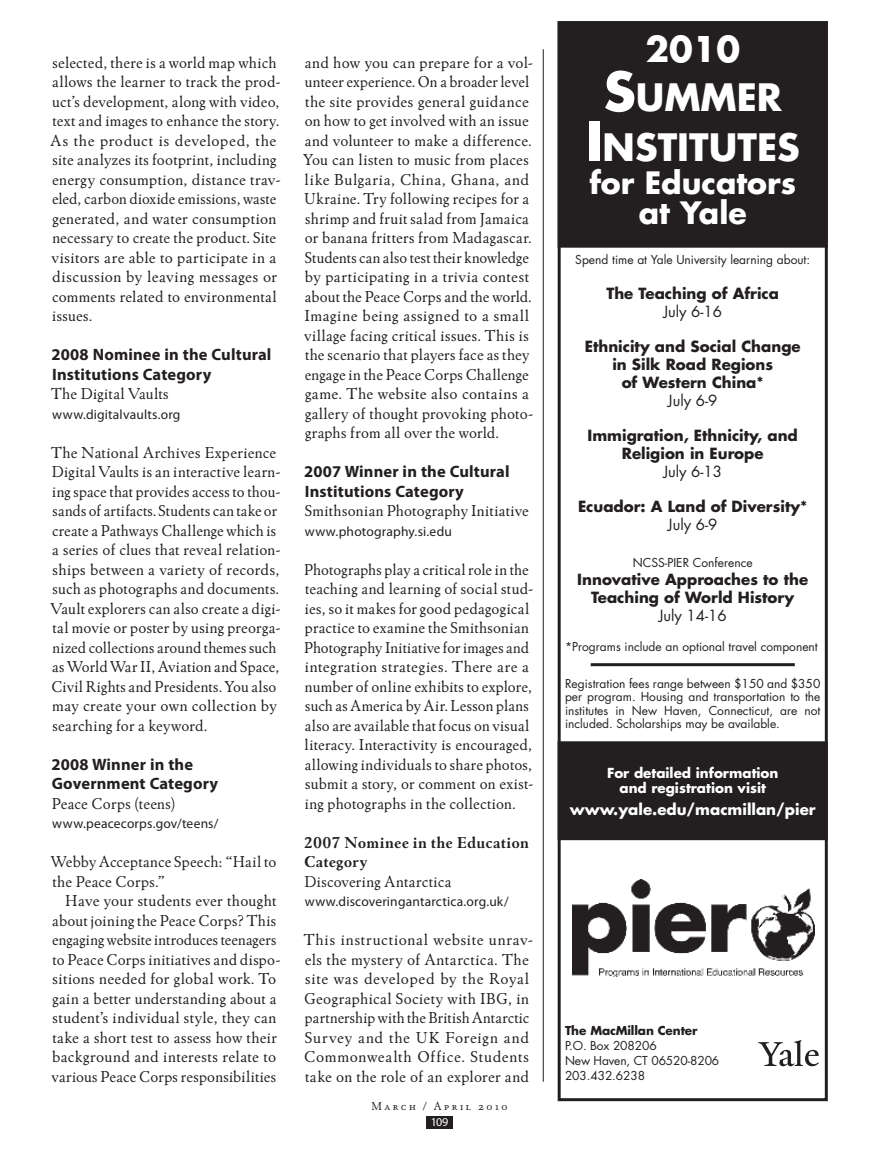
<style>
.page{position:relative;width:878px;height:1161px;background:#fff}
.page>*{position:absolute;margin:0;border:0;box-sizing:border-box;transform-origin:0 0}
.t1{font:700 36.75px/49.5px "Futura Std";color:#fff;text-align:center}
.t2{font:700 34.5px "Futura Std";color:#fff}
.t3{font:700 30px/30px "Futura Std";color:#fff;text-align:center}
.t4{font:16.5px/19.5px "Winchester New ITC";letter-spacing:.015em;color:#231f20}
.t5{font:700 16.5px/19.5px "Myriad Pro";letter-spacing:.01em;color:#231f20}
.t6{font:700 16.5px/19.5px "Winchester New ITC";letter-spacing:.015em;color:#231f20}
.t7{font:700 15px/18px "Futura Std";color:#231f20;text-align:center}
.t8{font:15px "Futura Std";color:#231f20}
.t9{font:700 15px "Futura Std";color:#fff}
.t10{font:13.5px "Myriad Pro";letter-spacing:.015em;color:#231f20}
.t11{font:700 13.5px/15px "Futura Std";color:#fff;text-align:center}
.t12{font:12px/13.5px "Futura Std";color:#231f20}
.t13{font:700 12px "Futura Std";letter-spacing:-.01em;color:#231f20}
.t14{font:12px "Winchester New ITC Book SC";letter-spacing:.2em;color:#231f20}
.t15{font:12px "Myriad Pro";color:#fff}
.s1{font-size:52.5px}
</style>
<div class="page">
<div style="left:426px;top:1117px;width:26px;height:12px;background:#231f20"></div>
<div style="left:558px;top:22px;width:269px;height:225px;background:#231f20"></div>
<div style="left:558px;top:742px;width:269px;height:97px;background:#231f20"></div>
<div style="left:557px;top:741px;width:270px;height:99px;border:2px solid #231f20"></div>
<img style="left:572px;top:880px;width:242px;height:96px">
<hr style="left:590px;top:663px;width:204px;height:3px;background:#231f20">
<svg style="left:758px;top:1040px;width:60px;height:26px"></svg>
<div style="left:557px;top:21px;width:270px;height:1080px;border:3px solid #231f20"></div>
<hr style="left:543px;top:49px;width:1px;height:1033px;background:#231f20">
<p class="t4" style="left:51px;top:52px;width:232px">selected, there is a world map which allows the learner to track the prod&shy;uct’s development, along with video, text and images to enhance the story.<br>As the product is developed, the site analyzes its footprint, including energy consumption, distance trav&shy;eled, carbon dioxide emissions, waste generated, and water consumption necessary to create the product. Site visitors are able to participate in a discussion by leaving messages or comments related to environmental issues.</p>
<p class="t5" style="left:52px;top:345px;width:221px">2008 Nominee in the Cultural<br>Institutions Category</p>
<p class="t4" style="left:51px;top:384px;width:119px">The Digital Vaults</p>
<p class="t10" style="left:52px;top:407px;width:130px">www.digitalvaults.org</p>
<p class="t4" style="left:51px;top:442px;width:231px">The National Archives Experience Digital Vaults is an interactive learn&shy;ing space that provides access to thou&shy;sands of artifacts. Students can take or create a Pathways Challenge which is a series of clues that reveal relation&shy;ships between a variety of records, such as photographs and documents.<br>Vault explorers can also create a digi&shy;tal movie or poster by using preorga&shy;nized collections around themes such as World War II, Aviation and Space, Civil Rights and Presidents. You also may create your own collection by searching for a keyword.</p>
<p class="t5" style="left:52px;top:754px;width:168px">2008 Winner in the<br>Government Category</p>
<p class="t4" style="left:52px;top:793px;width:125px">Peace Corps (teens)</p>
<p class="t10" style="left:52px;top:816px;width:168px">www.peacecorps.gov/teens/</p>
<p class="t4" style="left:51px;top:852px;width:226px">Webby Acceptance Speech: “Hail to the Peace Corps.”</p>
<p class="t4" style="left:52px;top:891px;width:231px;text-align:center">Have your students ever thought about joining the Peace Corps? This engaging website introduces teenagers to Peace Corps initiatives and dispo&shy;sitions needed for global work. To gain a better understanding about a student’s individual style, they can take a short test to assess how their background and interests relate to various Peace Corps responsibilities</p>
<p class="t4" style="left:303px;top:52px;width:231px">and how you can prepare for a vol&shy;unteer experience. On a broader level the site provides general guidance on how to get involved with an issue and volunteer to make a difference.<br>You can listen to music from places like Bulgaria, China, Ghana, and Ukraine. Try following recipes for a shrimp and fruit salad from Jamaica or banana fritters from Madagascar.<br>Students can also test their knowledge by participating in a trivia contest about the Peace Corps and the world.<br>Imagine being assigned to a small village facing critical issues. This is the scenario that players face as they engage in the Peace Corps Challenge game. The website also contains a gallery of thought provoking photo&shy;graphs from all over the world.</p>
<p class="t5" style="left:304px;top:462px;width:207px">2007 Winner in the Cultural<br>Institutions Category</p>
<p class="t4" style="left:305px;top:501px;width:225px">Smithsonian Photography Initiative</p>
<p class="t10" style="left:305px;top:524px;width:148px">www.photography.si.edu</p>
<p class="t4" style="left:304px;top:559px;width:230px">Photographs play a critical role in the teaching and learning of social stud&shy;ies, so it makes for good pedagogical practice to examine the Smithsonian Photography Initiative for images and integration strategies. There are a number of online exhibits to explore, such as America by Air. Lesson plans also are available that focus on visual literacy. Interactivity is encouraged, allowing individuals to share photos, submit a story, or comment on exist&shy;ing photographs in the collection.</p>
<p class="t6" style="left:304px;top:832px;width:227px">2007 Nominee in the Education<br>Category</p>
<p class="t4" style="left:304px;top:871px;width:148px">Discovering Antarctica</p>
<p class="t10" style="left:305px;top:894px;width:205px">www.discoveringantarctica.org.uk/</p>
<p class="t4" style="left:303px;top:930px;width:231px">This instructional website unrav&shy;els the mystery of Antarctica. The site was developed by the Royal Geographical Society with IBG, in partnership with the British Antarctic Survey and the UK Foreign and Commonwealth Office. Students take on the role of an explorer and</p>
<p class="t14" style="left:371px;top:1098px;width:137px">March / April 2010</p>
<p class="t15" style="left:430px;top:1116px;width:19px">109</p>
<h2 class="t2" style="left:645px;top:26px;width:96px">2010</h2>
<h1 class="t1" style="left:585px;top:72px;width:216px"><span class="s1">S</span>UMMER<br><span class="s1">I</span>NSTITUTES</h1>
<h3 class="t3" style="left:589px;top:168px;width:208px">for Educators at Yale</h3>
<p class="t12" style="left:575px;top:253px;width:236px">Spend time at Yale University learning about:</p>
<p class="t7" style="left:606px;top:284px;width:174px">The Teaching of Africa</p>
<p class="t8" style="left:663px;top:302px;width:60px">July 6-16</p>
<p class="t7" style="left:584px;top:337px;width:217px">Ethnicity and Social Change in Silk Road Regions<br>of Western China*</p>
<p class="t8" style="left:668px;top:391px;width:51px">July 6-9</p>
<p class="t7" style="left:587px;top:426px;width:212px">Immigration, Ethnicity, and<br>Religion in Europe</p>
<p class="t8" style="left:663px;top:462px;width:60px">July 6-13</p>
<p class="t7" style="left:578px;top:497px;width:231px">Ecuador: A Land of Diversity*</p>
<p class="t8" style="left:668px;top:515px;width:51px">July 6-9</p>
<p class="t12" style="left:632px;top:556px;width:121px">NCSS-PIER Conference</p>
<p class="t7" style="left:577px;top:570px;width:232px">Innovative Approaches to the<br>Teaching of World History</p>
<p class="t8" style="left:658px;top:606px;width:69px">July 14-16</p>
<p class="t12" style="left:565px;top:640px;width:254px">*Programs include an optional travel component</p>
<p class="t12" style="left:565px;top:677px;width:257px;text-align:justify">Registration fees range between $150 and $350 per program. Housing and transportation to the institutes in New Haven, Connecticut, are not included. Scholarships may be available.</p>
<p class="t11" style="left:607px;top:765px;width:173px">For detailed information and registration visit</p>
<p class="t9" style="left:570px;top:799px;width:247px">www.yale.edu/macmillan/pier</p>
<p class="t13" style="left:565px;top:1023px;width:134px">The MacMillan Center</p>
<p class="t12" style="left:565px;top:1039px;width:156px;line-height:15px">P.O. Box 208206<br>New Haven, CT 06520-8206<br>203.432.6238</p>
</div>
